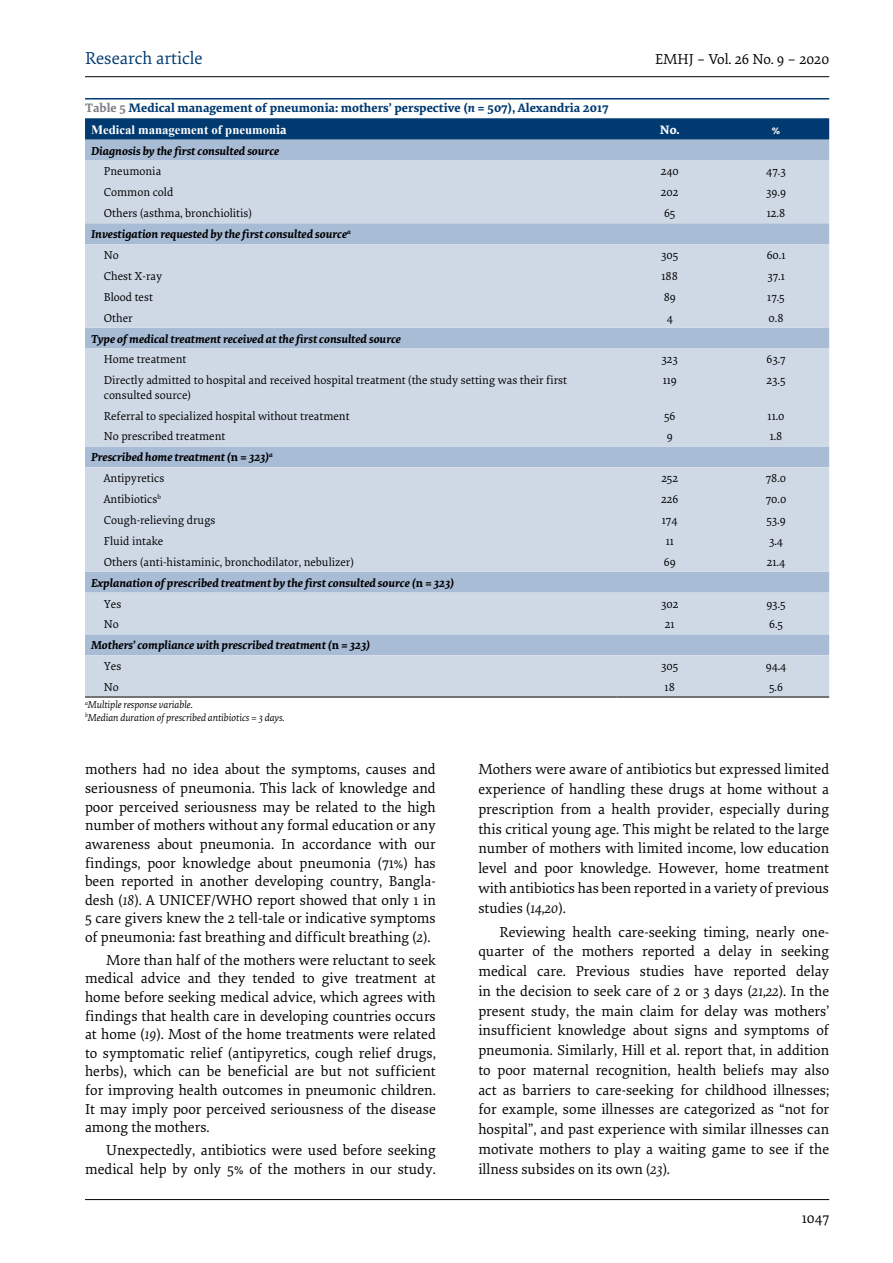
<style>
.page{position:relative;width:893px;height:1263px;background:#fff}
.page>*{position:absolute;margin:0;border:0;box-sizing:border-box;transform-origin:0 0}
.t1{font:18px "Elena";color:#003a70}
.t2{font:15px/18.6px "Elena";color:#000;text-align:justify}
.t3{font:700 12.75px "Elena";color:#003a70}
.t4{font:700 12.75px "Times New Roman";color:#fff}
.t5{font:700 12.75px "Elena";color:#fff}
.t6{font:12px/14.4px "Elena";color:#000}
.t7{font:italic 700 12px/20.9px "Elena";color:#000}
.t8{font:italic 10.5px/12.6px "Elena";color:#000}
.s1{color:#808285}
.s2{font-style:italic}
.s3{font-family:"Elena"}
.s4{font-weight:400;font-style:normal}
.s5{font-style:normal}
</style>
<div class="page">
<hr style="left:85px;top:1199px;width:744px;height:1px;background:#000">
<hr style="left:85px;top:76px;width:744px;height:1px;background:#000">
<hr style="left:85px;top:98px;width:744px;height:2px;background:#003a70">
<svg style="left:85px;top:118px;width:744px;height:22px;background:#073f74"></svg>
<div style="left:85px;top:140px;width:744px;height:21px;background:#a9bcd6"></div>
<svg style="left:85px;top:161px;width:744px;height:536px;background:#c7d3e2"></svg>
<hr style="left:85px;top:697px;width:532px;height:1px;background:#000">
<hr style="left:617px;top:697px;width:106px;height:1px;background:#000">
<hr style="left:723px;top:697px;width:106px;height:1px;background:#000">
<p class="t1" style="left:85px;top:46px;width:119px">Research article</p>
<p class="t2" style="left:655px;top:49px;width:176px">EMHJ – Vol. 26 No. 9 – 2020</p>
<p class="t3" style="left:85px;top:98px;width:525px"><span class="s1">Table 5</span> Medical management of pneumonia: mothers’ perspective (<span class="s2">n</span> = 507), Alexandria 2017</p>
<p class="t4" style="left:91px;top:121px;width:197px">Medical management of pneumon<span class="s3">ia</span></p>
<p class="t5" style="left:660px;top:120px;width:21px">No.</p>
<p class="t5" style="left:772px;top:120px;width:10px">%</p>
<p class="t7" style="left:91px;top:139px;width:190px">Diagnosis by the first consulted source</p>
<p class="t6" style="left:104px;top:164px;width:59px">Pneumonia</p>
<p class="t6" style="left:661px;top:164px;width:20px">240</p>
<p class="t6" style="left:766px;top:164px;width:21px">47.3</p>
<p class="t6" style="left:104px;top:185px;width:71px">Common cold</p>
<p class="t6" style="left:661px;top:185px;width:19px">202</p>
<p class="t6" style="left:766px;top:185px;width:21px">39.9</p>
<p class="t6" style="left:104px;top:206px;width:150px">Others (asthma, bronchiolitis)</p>
<p class="t6" style="left:664px;top:206px;width:13px">65</p>
<p class="t6" style="left:767px;top:206px;width:20px">12.8</p>
<p class="t7" style="left:104px;top:223px;width:248px;text-indent:-13px">Investigation requested by the first consulted source<sup>a<br></sup><span class="s4">No</span></p>
<p class="t6" style="left:661px;top:247px;width:19px">305</p>
<p class="t6" style="left:767px;top:247px;width:20px">60.1</p>
<p class="t6" style="left:104px;top:268px;width:60px">Chest X-ray</p>
<p class="t6" style="left:661px;top:268px;width:18px">188</p>
<p class="t6" style="left:767px;top:268px;width:19px">37.1</p>
<p class="t6" style="left:104px;top:289px;width:51px">Blood test</p>
<p class="t6" style="left:664px;top:289px;width:14px">89</p>
<p class="t6" style="left:767px;top:289px;width:19px">17.5</p>
<p class="t6" style="left:104px;top:310px;width:30px">Other</p>
<p class="t6" style="left:667px;top:310px;width:8px">4</p>
<p class="t6" style="left:769px;top:310px;width:16px">0.8</p>
<p class="t7" style="left:91px;top:327px;width:311px">Type of medical treatment received at the first consulted source</p>
<p class="t6" style="left:104px;top:352px;width:84px">Home treatment</p>
<p class="t6" style="left:661px;top:352px;width:18px">323</p>
<p class="t6" style="left:766px;top:352px;width:21px">63.7</p>
<p class="t6" style="left:104px;top:373px;width:465px">Directly admitted to hospital and received hospital treatment (the study setting was their first consulted source)</p>
<p class="t6" style="left:663px;top:373px;width:16px">119</p>
<p class="t6" style="left:766px;top:373px;width:21px">23.5</p>
<p class="t6" style="left:104px;top:408px;width:247px">Referral to specialized hospital without treatment</p>
<p class="t6" style="left:664px;top:408px;width:13px">56</p>
<p class="t6" style="left:768px;top:408px;width:18px">11.0</p>
<p class="t6" style="left:104px;top:429px;width:123px">No prescribed treatment</p>
<p class="t6" style="left:667px;top:429px;width:7px">9</p>
<p class="t6" style="left:770px;top:429px;width:14px">1.8</p>
<p class="t7" style="left:104px;top:446px;width:171px;text-indent:-13px">Prescribed home treatment (<span class="s5">n</span> = 323)<sup>a<br></sup><span class="s4">Antipyretics</span></p>
<p class="t6" style="left:661px;top:471px;width:18px">252</p>
<p class="t6" style="left:766px;top:471px;width:22px">78.0</p>
<p class="t6" style="left:104px;top:491px;width:59px">Antibiotics<sup>b</sup></p>
<p class="t6" style="left:661px;top:491px;width:19px">226</p>
<p class="t6" style="left:766px;top:491px;width:22px">70.0</p>
<p class="t6" style="left:104px;top:512px;width:113px">Cough-relieving drugs</p>
<p class="t6" style="left:662px;top:512px;width:17px">174</p>
<p class="t6" style="left:766px;top:512px;width:21px">53.9</p>
<p class="t6" style="left:104px;top:533px;width:61px">Fluid intake</p>
<p class="t6" style="left:666px;top:533px;width:10px">11</p>
<p class="t6" style="left:769px;top:533px;width:16px">3.4</p>
<p class="t6" style="left:104px;top:554px;width:252px">Others (anti-histaminic, bronchodilator, nebulizer)</p>
<p class="t6" style="left:664px;top:554px;width:13px">69</p>
<p class="t6" style="left:767px;top:554px;width:20px">21.4</p>
<p class="t7" style="left:104px;top:571px;width:352px;text-indent:-13px">Explanation of prescribed treatment by the first consulted source (<span class="s5">n</span> = 323)<br><span class="s4">Yes</span></p>
<p class="t6" style="left:661px;top:596px;width:19px">302</p>
<p class="t6" style="left:766px;top:596px;width:21px">93.5</p>
<p class="t6" style="left:104px;top:617px;width:16px">No</p>
<p class="t6" style="left:665px;top:617px;width:11px">21</p>
<p class="t6" style="left:769px;top:617px;width:15px">6.5</p>
<p class="t7" style="left:104px;top:634px;width:268px;text-indent:-13px">Mothers’ compliance with prescribed treatment (<span class="s5">n</span> = 323)<br><span class="s4">Yes</span></p>
<p class="t6" style="left:661px;top:658px;width:19px">305</p>
<p class="t6" style="left:766px;top:658px;width:22px">94.4</p>
<p class="t6" style="left:104px;top:679px;width:16px">No</p>
<p class="t6" style="left:665px;top:679px;width:12px">18</p>
<p class="t6" style="left:769px;top:679px;width:15px">5.6</p>
<p class="t8" style="left:85px;top:698px;width:201px"><sup>a</sup>Multiple response variable.<br><sup>b</sup>Median duration of prescribed antibiotics = 3 days.</p>
<p class="t2" style="left:85px;top:760px;width:352px">mothers had no idea about the symptoms, causes and seriousness of pneumonia. This lack of knowledge and poor perceived seriousness may be related to the high number of mothers without any formal education or any awareness about pneumonia. In accordance with our findings, poor knowledge about pneumonia (71%) has been reported in another developing country, Bangla&shy;desh (<span class="s2">18</span>). A UNICEF/WHO report showed that only 1 in 5 care givers knew the 2 tell-tale or indicative symptoms of pneumonia: fast breathing and difficult breathing (<span class="s2">2</span>).</p>
<p class="t2" style="left:85px;top:950px;width:352px;text-indent:21px">More than half of the mothers were reluctant to seek medical advice and they tended to give treatment at home before seeking medical advice, which agrees with findings that health care in developing countries occurs at home (<span class="s2">19</span>). Most of the home treatments were related to symptomatic relief (antipyretics, cough relief drugs, herbs), which can be beneficial are but not sufficient for improving health outcomes in pneumonic children.<br>It may imply poor perceived seriousness of the disease among the mothers.</p>
<p class="t2" style="left:85px;top:1140px;width:352px;text-align:right">Unexpectedly, antibiotics were used before seeking medical help by only 5% of the mothers in our study.</p>
<p class="t2" style="left:478px;top:759px;width:352px;line-height:19.8px">Mothers were aware of antibiotics but expressed limited experience of handling these drugs at home without a prescription from a health provider, especially during this critical young age. This might be related to the large number of mothers with limited income, low education level and poor knowledge. However, home treatment with antibiotics has been reported in a variety of previous studies (<span class="s2">14,20</span>).</p>
<p class="t2" style="left:478px;top:921px;width:352px;line-height:19.8px;text-indent:21px">Reviewing health care-seeking timing, nearly one&shy;quarter of the mothers reported a delay in seeking medical care. Previous studies have reported delay in the decision to seek care of 2 or 3 days (<span class="s2">21,22</span>). In the present study, the main claim for delay was mothers’ insufficient knowledge about signs and symptoms of pneumonia. Similarly, Hill et al. report that, in addition to poor maternal recognition, health beliefs may also act as barriers to care-seeking for childhood illnesses; for example, some illnesses are categorized as “not for hospital”, and past experience with similar illnesses can motivate mothers to play a waiting game to see if the illness subsides on its own (<span class="s2">23</span>).</p>
<p class="t2" style="left:802px;top:1209px;width:29px">1047</p>
</div>
